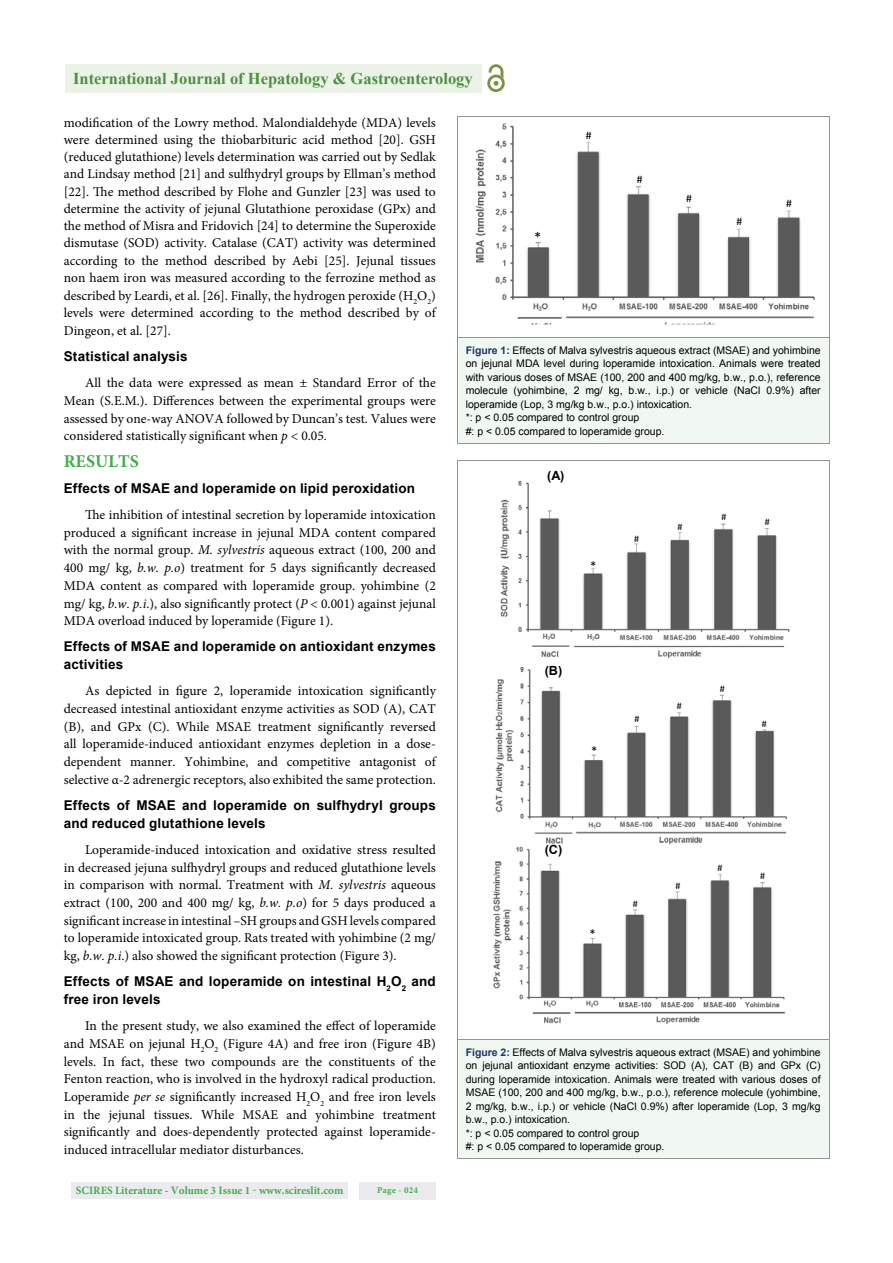
<style>
.page{position:relative;width:893px;height:1263px;background:#fff}
.page>*{position:absolute;margin:0;border:0;box-sizing:border-box;transform-origin:0 0}
.t1{font:700 18px "Minion Pro";color:#41ad49}
.t2{font:700 16.5px "Times New Roman";color:#4d9041}
.t3{font:14.7px "Calibri";color:#000}
.t4{font:13.5px/17.7px "Minion Pro";color:#000;text-align:justify}
.t5{font:700 13.5px/17.7px "Arial";letter-spacing:.015em;color:#000}
.t6{font:700 12.6px "Arial";color:#000}
.t7{font:12.6px "Calibri";color:#000}
.t8{font:11.55px "Calibri";color:#000}
.t9{font:700 11.25px "Minion Pro";color:#41ad49}
.t10{font:10.5px/13.5px "Arial";color:#000}
.t11{font:9.9px "Calibri";color:#000}
.t12{font:700 9px "Minion Pro";letter-spacing:.03em;color:#41ad49}
.s1{font-style:italic}
.s2{font-weight:700;color:#20336c}
</style>
<div class="page">
<div style="left:65px;top:64px;width:416px;height:28px;background:#eaf3e6"></div>
<img style="left:487px;top:75px;width:18px;height:17px">
<svg style="left:489px;top:64px;width:14px;height:22px"></svg>
<div style="left:72px;top:1182px;width:276px;height:17px;background:#ebeaef"></div>
<div style="left:359px;top:1182px;width:77px;height:17px;background:#ebeaef"></div>
<div style="left:457px;top:337px;width:372px;height:106px;background:#f0f8f1"></div>
<hr style="left:457px;top:443px;width:372px;height:1px;background:#939598">
<img style="left:469px;top:121px;width:348px;height:204px;border-radius:4px">
<div style="left:457px;top:1039px;width:372px;height:120px;background:#f0f8f1"></div>
<hr style="left:457px;top:1039px;width:372px;height:1px;background:#939598">
<hr style="left:457px;top:1159px;width:372px;height:1px;background:#939598">
<img style="left:493px;top:481px;width:297px;height:543px">
<p class="t2" style="left:73px;top:69px;width:401px">International Journal of Hepatology &amp; Gastroenterology</p>
<p class="t4" style="left:64px;top:115px;width:374px">modification of the Lowry method. Malondialdehyde (MDA) levels were determined using the thiobarbituric acid method [20]. GSH (reduced glutathione) levels determination was carried out by Sedlak and Lindsay method [21] and sulfhydryl groups by Ellman’s method [22]. The method described by Flohe and Gunzler [23] was used to determine the activity of jejunal Glutathione peroxidase (GPx) and the method of Misra and Fridovich [24] to determine the Superoxide dismutase (SOD) activity. Catalase (CAT) activity was determined according to the method described by Aebi [25]. Jejunal tissues non haem iron was measured according to the ferrozine method as described by Leardi, et al. [26]. Finally, the hydrogen peroxide (H<sub>2</sub>O<sub>2</sub>) levels were determined according to the method described by of Dingeon, et al. [27].</p>
<p class="t5" style="left:64px;top:348px;width:125px">Statistical analysis</p>
<p class="t4" style="left:64px;top:375px;width:374px;text-indent:21px">All the data were expressed as mean ± Standard Error of the Mean (S.E.M.). Differences between the experimental groups were assessed by one-way ANOVA followed by Duncan’s test. Values were considered statistically significant when <span class="s1">p</span> &lt; 0.05.</p>
<h1 class="t1" style="left:64px;top:454px;width:77px">RESULTS</h1>
<p class="t5" style="left:64px;top:479px;width:353px">Effects of MSAE and loperamide on lipid peroxidation</p>
<p class="t4" style="left:64px;top:507px;width:374px;text-indent:21px">The inhibition of intestinal secretion by loperamide intoxication produced a significant increase in jejunal MDA content compared with the normal group. <span class="s1">M. sylvestris</span> aqueous extract (100, 200 and 400 mg/ kg, <span class="s1">b.w. p.o</span>) treatment for 5 days significantly decreased MDA content as compared with loperamide group. yohimbine (2 mg/ kg, <span class="s1">b.w. p.i</span>.), also significantly protect (<span class="s1">P</span> &lt; 0.001) against jejunal MDA overload induced by loperamide (Figure 1).</p>
<p class="t5" style="left:64px;top:638px;width:374px">Effects of MSAE and loperamide on antioxidant enzymes activities</p>
<p class="t4" style="left:64px;top:683px;width:374px;text-indent:21px">As depicted in figure 2, loperamide intoxication significantly decreased intestinal antioxidant enzyme activities as SOD (A), CAT (B), and GPx (C). While MSAE treatment significantly reversed all loperamide-induced antioxidant enzymes depletion in a dose&shy;dependent manner. Yohimbine, and competitive antagonist of selective α-2 adrenergic receptors, also exhibited the same protection.</p>
<p class="t5" style="left:64px;top:797px;width:374px">Effects of MSAE and loperamide on sulfhydryl groups and reduced glutathione levels</p>
<p class="t4" style="left:64px;top:842px;width:374px;text-indent:21px">Loperamide-induced intoxication and oxidative stress resulted in decreased jejuna sulfhydryl groups and reduced glutathione levels in comparison with normal. Treatment with <span class="s1">M. sylvestris</span> aqueous extract (100, 200 and 400 mg/ kg, <span class="s1">b.w. p.o</span>) for 5 days produced a significant increase in intestinal –SH groups and GSH levels compared to loperamide intoxicated group. Rats treated with yohimbine (2 mg/ kg, <span class="s1">b.w. p.i</span>.) also showed the significant protection (Figure 3).</p>
<p class="t5" style="left:64px;top:973px;width:374px">Effects of MSAE and loperamide on intestinal H<sub>2</sub>O<sub>2</sub> and free iron levels</p>
<p class="t4" style="left:64px;top:1018px;width:374px;text-indent:21px">In the present study, we also examined the effect of loperamide and MSAE on jejunal H<sub>2</sub>O<sub>2</sub> (Figure 4A) and free iron (Figure 4B) levels. In fact, these two compounds are the constituents of the Fenton reaction, who is involved in the hydroxyl radical production.<br>Loperamide <span class="s1">per se</span> significantly increased H<sub>2</sub>O<sub>2</sub> and free iron levels in the jejunal tissues. While MSAE and yohimbine treatment significantly and does-dependently protected against loperamide&shy;induced intracellular mediator disturbances.</p>
<p class="t9" style="left:76px;top:1186px;width:269px">SCIRES Literature - Volume 3 Issue 1 - www.scireslit.com</p>
<p class="t12" style="left:377px;top:1186px;width:42px">Page - 024</p>
<p class="t3" style="left:534px;top:231px;width:9px">*</p>
<p class="t8" style="left:586px;top:130px;width:7px">#</p>
<p class="t8" style="left:637px;top:174px;width:7px">#</p>
<p class="t8" style="left:686px;top:194px;width:7px">#</p>
<p class="t8" style="left:736px;top:217px;width:7px">#</p>
<p class="t8" style="left:786px;top:199px;width:7px">#</p>
<p class="t10" style="left:466px;top:343px;width:356px"><span class="s2">Figure 1:</span> Effects of Malva sylvestris aqueous extract (MSAE) and yohimbine on jejunal MDA level during loperamide intoxication. Animals were treated with various doses of MSAE (100, 200 and 400 mg/kg, b.w., p.o.), reference molecule (yohimbine, 2 mg/ kg, b.w., i.p.) or vehicle (NaCl 0.9%) after loperamide (Lop, 3 mg/kg b.w., p.o.) intoxication.<br>*: p &lt; 0.05 compared to control group<br>#: p &lt; 0.05 compared to loperamide group.</p>
<p class="t6" style="left:547px;top:469px;width:19px">(A)</p>
<p class="t7" style="left:590px;top:561px;width:8px">*</p>
<p class="t11" style="left:634px;top:534px;width:6px">#</p>
<p class="t11" style="left:677px;top:523px;width:6px">#</p>
<p class="t11" style="left:721px;top:513px;width:6px">#</p>
<p class="t11" style="left:765px;top:518px;width:6px">#</p>
<p class="t6" style="left:545px;top:664px;width:19px">(B)</p>
<p class="t7" style="left:591px;top:745px;width:8px">*</p>
<p class="t11" style="left:634px;top:715px;width:6px">#</p>
<p class="t11" style="left:677px;top:701px;width:6px">#</p>
<p class="t11" style="left:720px;top:685px;width:6px">#</p>
<p class="t11" style="left:762px;top:719px;width:6px">#</p>
<p class="t6" style="left:545px;top:843px;width:19px">(C)</p>
<p class="t7" style="left:589px;top:928px;width:8px">*</p>
<p class="t11" style="left:633px;top:899px;width:6px">#</p>
<p class="t11" style="left:675px;top:881px;width:6px">#</p>
<p class="t11" style="left:717px;top:863px;width:6px">#</p>
<p class="t11" style="left:760px;top:872px;width:6px">#</p>
<p class="t10" style="left:466px;top:1045px;width:356px"><span class="s2">Figure 2:</span> Effects of Malva sylvestris aqueous extract (MSAE) and yohimbine on jejunal antioxidant enzyme activities: SOD (A), CAT (B) and GPx (C) during loperamide intoxication. Animals were treated with various doses of MSAE (100, 200 and 400 mg/kg, b.w., p.o.), reference molecule (yohimbine, 2 mg/kg, b.w., i.p.) or vehicle (NaCl 0.9%) after loperamide (Lop, 3 mg/kg b.w., p.o.) intoxication.<br>*: p &lt; 0.05 compared to control group<br>#: p &lt; 0.05 compared to loperamide group.</p>
</div>
